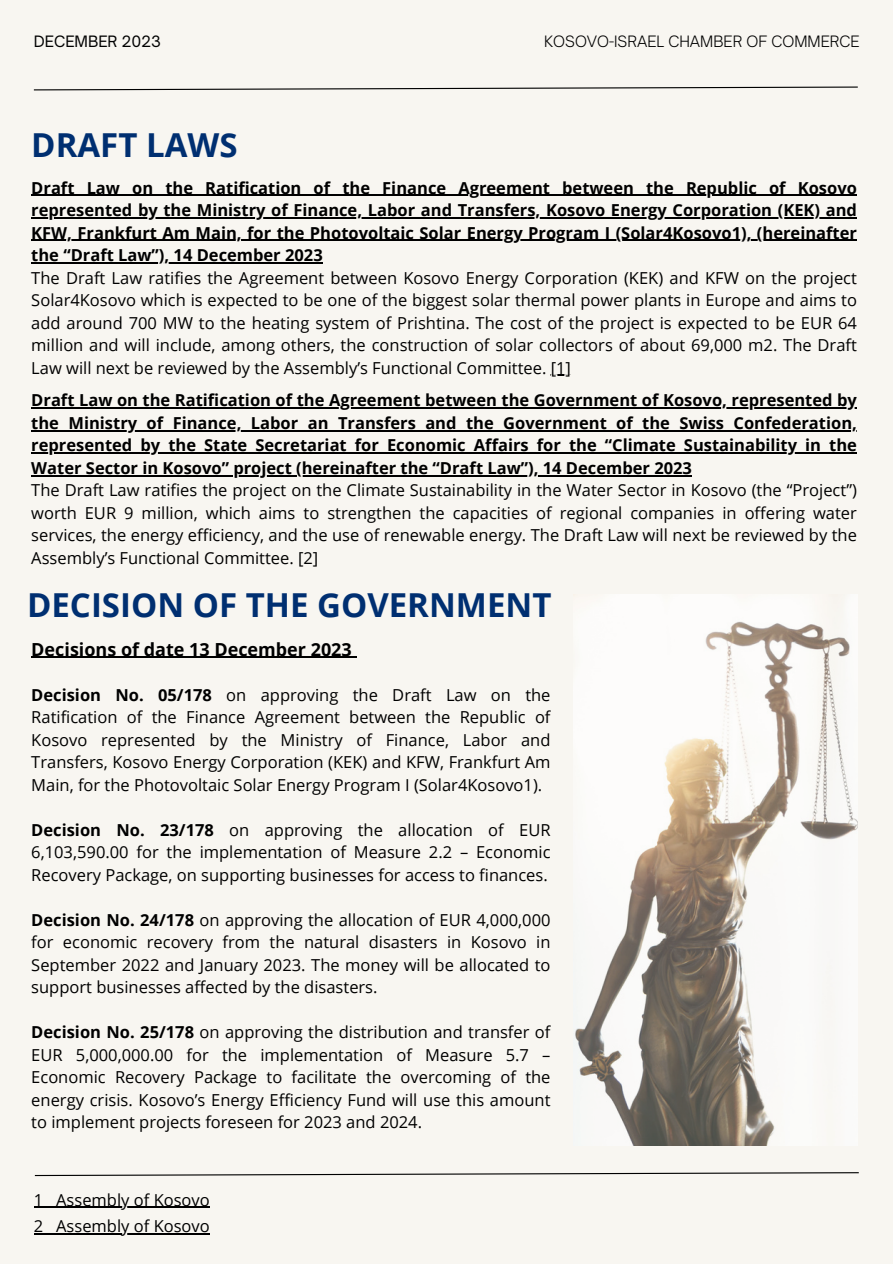
<style>
.page{position:relative;width:893px;height:1264px;background:#fff}
.page>*{position:absolute;margin:0;border:0;box-sizing:border-box;transform-origin:0 0}
.t1{font:700 33px "Open Sans";color:#002f71}
.t2{font:700 18px "Open Sans";color:#000}
.t3{font:16.5px/22.5px "Open Sans";color:#000;text-align:justify}
.t4{font:700 16.5px/22.5px "Open Sans";color:#000;text-align:justify}
.t5{font:300 15px "Open Sauce One";color:#000}
.t6{font:15px "Open Sauce One";color:#000}
.s1{font-weight:700}
</style>
<div class="page">
<div style="left:0;top:0;width:892px;height:1263px;background:#f8f6f1"></div>
<svg style="left:33px;top:86px;width:825px;height:5px"></svg>
<svg style="left:34px;top:1172px;width:825px;height:4px"></svg>
<img style="left:575px;top:622px;width:282px;height:523px">
<hr style="left:31px;top:195px;width:825px;height:1px;background:#000">
<hr style="left:31px;top:217px;width:825px;height:1px;background:#000">
<hr style="left:31px;top:240px;width:825px;height:1px;background:#000">
<hr style="left:31px;top:262px;width:292px;height:1px;background:#000">
<hr style="left:31px;top:407px;width:825px;height:1px;background:#000">
<hr style="left:31px;top:430px;width:825px;height:1px;background:#000">
<hr style="left:31px;top:452px;width:825px;height:1px;background:#000">
<hr style="left:31px;top:475px;width:661px;height:1px;background:#000">
<svg style="left:34px;top:1206px;width:22px;height:1px"></svg>
<hr style="left:56px;top:1206px;width:154px;height:1px;background:#000">
<svg style="left:34px;top:1233px;width:22px;height:1px"></svg>
<hr style="left:56px;top:1233px;width:154px;height:1px;background:#000">
<hr style="left:31px;top:656px;width:321px;height:2px;background:#000">
<p class="t6" style="left:34px;top:32px;width:128px">DECEMBER 2023</p>
<p class="t5" style="left:544px;top:32px;width:317px">KOSOVO-ISRAEL CHAMBER OF COMMERCE</p>
<p class="t1" style="left:31px;top:121px;width:208px">DRAFT LAWS</p>
<p class="t4" style="left:31px;top:176px;width:827px">Draft Law on the Ratification of the Finance Agreement between the Republic of Kosovo represented by the Ministry of Finance, Labor and Transfers, Kosovo Energy Corporation (KEK) and KFW, Frankfurt Am Main, for the Photovoltaic Solar Energy Program I (Solar4Kosovo1), (hereinafter the “Draft Law”), 14 December 2023</p>
<p class="t3" style="left:31px;top:266px;width:827px">The Draft Law ratifies the Agreement between Kosovo Energy Corporation (KEK) and KFW on the project Solar4Kosovo which is expected to be one of the biggest solar thermal power plants in Europe and aims to add around 700 MW to the heating system of Prishtina. The cost of the project is expected to be EUR 64 million and will include, among others, the construction of solar collectors of about 69,000 m2. The Draft Law will next be reviewed by the Assembly’s Functional Committee. [1]</p>
<p class="t4" style="left:31px;top:388px;width:827px">Draft Law on the Ratification of the Agreement between the Government of Kosovo, represented by the Ministry of Finance, Labor an Transfers and the Government of the Swiss Confederation, represented by the State Secretariat for Economic Affairs for the “Climate Sustainability in the Water Sector in Kosovo” project (hereinafter the “Draft Law”), 14 December 2023</p>
<p class="t3" style="left:31px;top:478px;width:827px">The Draft Law ratifies the project on the Climate Sustainability in the Water Sector in Kosovo (the “Project”) worth EUR 9 million, which aims to strengthen the capacities of regional companies in offering water services, the energy efficiency, and the use of renewable energy. The Draft Law will next be reviewed by the Assembly’s Functional Committee. [2]</p>
<p class="t1" style="left:27px;top:582px;width:526px">DECISION OF THE GOVERNMENT</p>
<p class="t2" style="left:31px;top:636px;width:322px">Decisions of date 13 December 2023</p>
<p class="t3" style="left:31px;top:683px;width:520px"><span class="s1">Decision No. 05/178</span> on approving the Draft Law on the Ratification of the Finance Agreement between the Republic of Kosovo represented by the Ministry of Finance, Labor and Transfers, Kosovo Energy Corporation (KEK) and KFW, Frankfurt Am Main, for the Photovoltaic Solar Energy Program I (Solar4Kosovo1).</p>
<p class="t3" style="left:31px;top:818px;width:520px"><span class="s1">Decision No. 23/178</span> on approving the allocation of EUR 6,103,590.00 for the implementation of Measure 2.2 – Economic Recovery Package, on supporting businesses for access to finances.</p>
<p class="t3" style="left:31px;top:908px;width:520px"><span class="s1">Decision No. 24/178</span> on approving the allocation of EUR 4,000,000 for economic recovery from the natural disasters in Kosovo in September 2022 and January 2023. The money will be allocated to support businesses affected by the disasters.</p>
<p class="t3" style="left:31px;top:1020px;width:520px"><span class="s1">Decision No. 25/178</span> on approving the distribution and transfer of EUR 5,000,000.00 for the implementation of Measure 5.7 – Economic Recovery Package to facilitate the overcoming of the energy crisis. Kosovo’s Energy Efficiency Fund will use this amount to implement projects foreseen for 2023 and 2024.</p>
<p class="t3" style="left:34px;top:1187px;width:177px">1 Assembly of Kosovo</p>
<p class="t3" style="left:34px;top:1214px;width:177px">2 Assembly of Kosovo</p>
</div>
